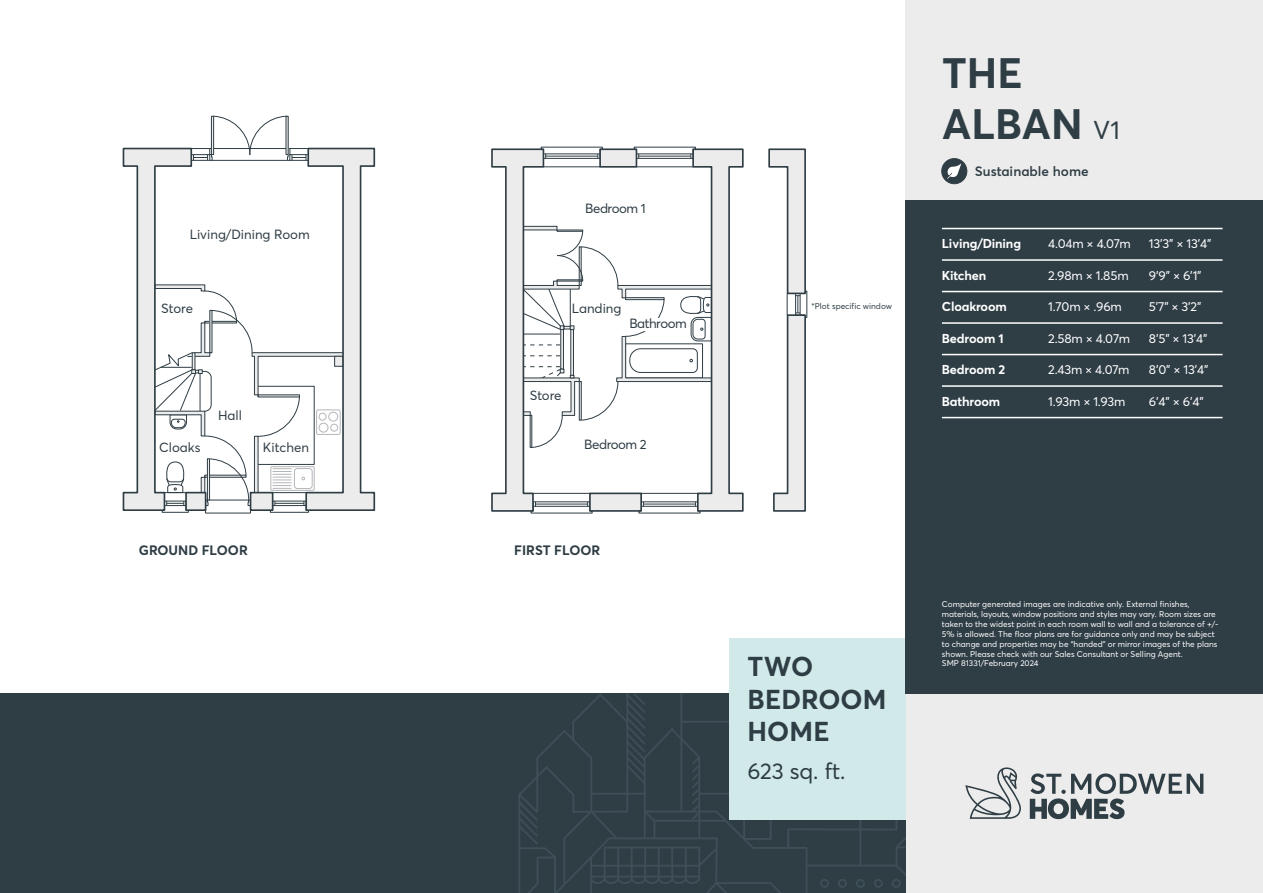
<style>
.page{position:relative;width:1263px;height:893px;background:#fff}
.page>*{position:absolute;margin:0;border:0;box-sizing:border-box;transform-origin:0 0}
.t1{font:700 42px/51px "Averta Std";color:#2f3d45}
.t2{font:700 27px/32.4px "Averta Std";letter-spacing:.005em;color:#2f3d45}
.t3{font:22.5px "Averta Std";letter-spacing:-.005em;color:#2f3d45}
.t4{font:700 13.5px "Averta Std";color:#2f3d45}
.t5{font:600 13.5px "Averta Std";color:#2f3d45}
.t6{font:13.2px "Averta Std";color:#2f3d45}
.t7{font:13.2px "Averta Std";letter-spacing:-.035em;color:#2f3d45}
.t8{font:12.75px "Averta Std";letter-spacing:-.01em;color:#fff}
.t9{font:700 12.75px "Averta Std";letter-spacing:-.01em;color:#fff}
.t10{font:8.25px/9.9px "Averta Std";color:#fff}
.t11{font:8.25px "Averta Std";color:#2f3d45}
.s1{font-weight:400;font-size:25.5px}
</style>
<div class="page">
<div style="left:899px;top:694px;width:364px;height:199px;background:#ececec"></div>
<div style="left:0;top:694px;width:906px;height:199px;background:#2f3d45"></div>
<svg style="left:518px;top:694px;width:388px;height:199px"></svg>
<div style="left:729px;top:638px;width:177px;height:181px;background:#d1eae9"></div>
<svg style="left:965px;top:767px;width:56px;height:52px"></svg>
<svg style="left:1030px;top:773px;width:173px;height:46px"></svg>
<div style="left:906px;top:0;width:357px;height:200px;background:#ececec"></div>
<div style="left:906px;top:200px;width:357px;height:494px;background:#2f3d45"></div>
<div style="left:942px;top:159px;width:25px;height:25px;background:#2f3d45;border-radius:50%"></div>
<div style="left:941px;top:158px;width:26px;height:26px;border:1px solid #2f3d45;border-radius:50%"></div>
<svg style="left:947px;top:164px;width:14px;height:15px"></svg>
<hr style="left:942px;top:228px;width:280px;height:1px;background:#fff">
<hr style="left:942px;top:259px;width:280px;height:2px;background:#fff">
<hr style="left:942px;top:291px;width:280px;height:1px;background:#fff">
<hr style="left:942px;top:322px;width:280px;height:2px;background:#fff">
<hr style="left:942px;top:354px;width:280px;height:1px;background:#fff">
<hr style="left:942px;top:385px;width:280px;height:2px;background:#fff">
<hr style="left:942px;top:417px;width:280px;height:1px;background:#fff">
<svg style="left:123px;top:116px;width:252px;height:397px"></svg>
<div style="left:186px;top:493px;width:20px;height:17px;background:#ececec"></div>
<div style="left:185px;top:492px;width:21px;height:19px;border:2px solid #2f3d45"></div>
<svg style="left:491px;top:147px;width:253px;height:367px"></svg>
<div style="left:600px;top:149px;width:36px;height:18px;background:#ececec"></div>
<div style="left:599px;top:148px;width:38px;height:20px;border:2px solid #2f3d45"></div>
<svg style="left:768px;top:148px;width:40px;height:364px"></svg>
<div style="left:642px;top:318px;width:17px;height:13px;background:#fff"></div>
<h3 class="t6" style="left:190px;top:225px;width:122px">Living/Dining Room</h3>
<h3 class="t7" style="left:585px;top:199px;width:62px">Bedroom 1</h3>
<h3 class="t6" style="left:161px;top:299px;width:33px">Store</h3>
<h3 class="t6" style="left:572px;top:300px;width:51px">Landing</h3>
<h3 class="t7" style="left:629px;top:314px;width:59px">Bathroom</h3>
<h3 class="t6" style="left:218px;top:406px;width:25px">Hall</h3>
<h3 class="t6" style="left:530px;top:386px;width:33px">Store</h3>
<h3 class="t6" style="left:159px;top:439px;width:43px">Cloaks</h3>
<h3 class="t6" style="left:263px;top:439px;width:47px">Kitchen</h3>
<h3 class="t7" style="left:584px;top:435px;width:64px">Bedroom 2</h3>
<h3 class="t4" style="left:139px;top:541px;width:110px">GROUND FLOOR</h3>
<h3 class="t4" style="left:514px;top:541px;width:88px">FIRST FLOOR</h3>
<p class="t11" style="left:811px;top:301px;width:82px">*Plot specific window</p>
<h1 class="t1" style="left:942px;top:46px;width:179px">THE<br>ALBAN <span class="s1">V1</span></h1>
<h3 class="t5" style="left:975px;top:162px;width:115px">Sustainable home</h3>
<h3 class="t9" style="left:942px;top:235px;width:81px">Living/Dining</h3>
<h3 class="t8" style="left:1048px;top:235px;width:84px">4.04m × 4.07m</h3>
<h3 class="t8" style="left:1149px;top:235px;width:64px">13’3” × 13’4”</h3>
<h3 class="t9" style="left:942px;top:266px;width:46px">Kitchen</h3>
<h3 class="t8" style="left:1048px;top:267px;width:82px">2.98m × 1.85m</h3>
<h3 class="t8" style="left:1149px;top:267px;width:54px">9’9” × 6’1”</h3>
<h3 class="t9" style="left:942px;top:298px;width:66px">Cloakroom</h3>
<h3 class="t8" style="left:1048px;top:298px;width:75px">1.70m × .96m</h3>
<h3 class="t8" style="left:1149px;top:298px;width:54px">5’7” × 3’2”</h3>
<h3 class="t9" style="left:942px;top:329px;width:63px">Bedroom 1</h3>
<h3 class="t8" style="left:1048px;top:330px;width:83px">2.58m × 4.07m</h3>
<h3 class="t8" style="left:1149px;top:330px;width:60px">8’5” × 13’4”</h3>
<h3 class="t9" style="left:942px;top:361px;width:65px">Bedroom 2</h3>
<h3 class="t8" style="left:1048px;top:361px;width:83px">2.43m × 4.07m</h3>
<h3 class="t8" style="left:1149px;top:361px;width:61px">8’0” × 13’4”</h3>
<h3 class="t9" style="left:942px;top:392px;width:60px">Bathroom</h3>
<h3 class="t8" style="left:1048px;top:393px;width:79px">1.93m × 1.93m</h3>
<h3 class="t8" style="left:1149px;top:393px;width:56px">6’4” × 6’4”</h3>
<h2 class="t2" style="left:747px;top:649px;width:140px">TWO<br>BEDROOM<br>HOME</h2>
<h3 class="t3" style="left:747px;top:756px;width:99px">623 sq. ft.</h3>
<p class="t10" style="left:942px;top:599px;width:278px">Computer generated images are indicative only. External finishes, materials, layouts, window positions and styles may vary. Room sizes are taken to the widest point in each room wall to wall and a tolerance of +/- 5% is allowed. The floor plans are for guidance only and may be subject to change and properties may be “handed” or mirror images of the plans shown. Please check with our Sales Consultant or Selling Agent.<br>SMP 81331/February 2024</p>
</div>
